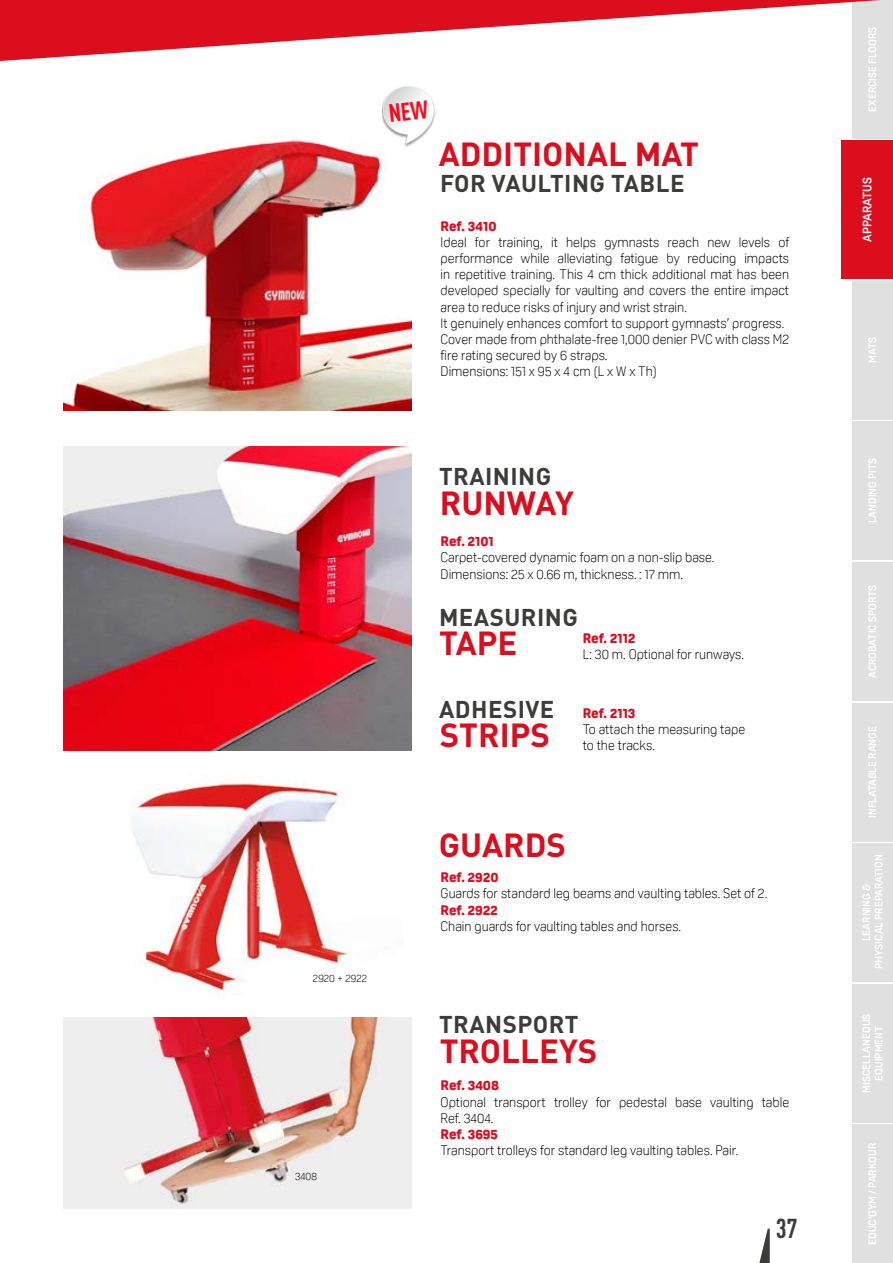
<style>
.page{position:relative;width:893px;height:1263px;background:#fff}
.page>*{position:absolute;margin:0;border:0;box-sizing:border-box;transform-origin:0 0}
.t1{font:700 33px "DIN Pro";color:#dc0d1d}
.t2{font:700 condensed 27px "DIN Pro";color:#3c3c3b}
.t3{font:700 24px "DIN Pro";letter-spacing:.02em;color:#3c3c3b}
.t4{font:300 13.5px/16.2px "Oscine";color:#000}
.t5{font:800 13.5px "Oscine";letter-spacing:-.005em;color:#dc0d1d}
.t6{font:700 12px "Oscine";color:#fff}
.t7{font:700 10.5px/12.6px "Oscine";color:#fff;text-align:center}
.t8{font:300 10.5px "Oscine";color:#000}
</style>
<div class="page">
<svg style="left:759px;top:1228px;width:11px;height:35px"></svg>
<div style="left:852px;top:0;width:41px;height:138px;background:#e0e0e0"></div>
<div style="left:841px;top:141px;width:52px;height:138px;background:#dc0d1d"></div>
<div style="left:852px;top:281px;width:41px;height:138px;background:#e0e0e0"></div>
<div style="left:852px;top:422px;width:41px;height:138px;background:#e0e0e0"></div>
<div style="left:852px;top:562px;width:41px;height:139px;background:#e0e0e0"></div>
<div style="left:852px;top:703px;width:41px;height:138px;background:#e0e0e0"></div>
<div style="left:852px;top:843px;width:41px;height:139px;background:#e0e0e0"></div>
<div style="left:852px;top:984px;width:41px;height:138px;background:#e0e0e0"></div>
<div style="left:852px;top:1125px;width:41px;height:138px;background:#e0e0e0"></div>
<svg style="left:0;top:0;width:880px;height:61px"></svg>
<img style="left:63px;top:103px;width:349px;height:307px">
<img style="left:63px;top:446px;width:349px;height:305px">
<img style="left:133px;top:782px;width:218px;height:213px">
<img style="left:63px;top:1017px;width:349px;height:191px">
<img style="left:383px;top:105px;width:54px;height:44px">
<svg style="left:383px;top:86px;width:51px;height:58px"></svg>
<p class="t8" style="left:313px;top:972px;width:56px">2920 + 2922</p>
<p class="t8" style="left:295px;top:1170px;width:23px">3408</p>
<h1 class="t1" style="left:439px;top:127px;width:262px">ADDITIONAL MAT</h1>
<h3 class="t3" style="left:440px;top:164px;width:246px">FOR VAULTING TABLE</h3>
<p class="t5" style="left:441px;top:218px;width:57px">Ref. 3410</p>
<p class="t4" style="left:441px;top:234px;width:350px">Ideal for training, it helps gymnasts reach new levels of performance while alleviating fatigue by reducing impacts in repetitive training. This 4 cm thick additional mat has been developed specially for vaulting and covers the entire impact area to reduce risks of injury and wrist strain.<br>It genuinely enhances comfort to support gymnasts’ progress.<br>Cover made from phthalate-free 1,000 denier PVC with class M2 fire rating secured by 6 straps.<br>Dimensions: 151 x 95 x 4 cm (L x W x Th)</p>
<h3 class="t3" style="left:439px;top:456px;width:114px">TRAINING</h3>
<h1 class="t1" style="left:440px;top:476px;width:136px">RUNWAY</h1>
<p class="t5" style="left:441px;top:534px;width:55px">Ref. 2101</p>
<p class="t4" style="left:441px;top:549px;width:275px">Carpet-covered dynamic foam on a non-slip base.<br>Dimensions: 25 x 0.66 m, thickness. : 17 mm.</p>
<h3 class="t3" style="left:439px;top:597px;width:141px">MEASURING</h3>
<h1 class="t1" style="left:439px;top:615px;width:80px">TAPE</h1>
<p class="t5" style="left:583px;top:630px;width:54px">Ref. 2112</p>
<p class="t4" style="left:583px;top:646px;width:163px">L: 30 m. Optional for runways.</p>
<h3 class="t3" style="left:439px;top:690px;width:117px">ADHESIVE</h3>
<h1 class="t1" style="left:440px;top:707px;width:112px">STRIPS</h1>
<p class="t5" style="left:583px;top:705px;width:54px">Ref. 2113</p>
<p class="t4" style="left:583px;top:721px;width:164px">To attach the measuring tape to the tracks.</p>
<h1 class="t1" style="left:439px;top:817px;width:129px">GUARDS</h1>
<p class="t5" style="left:441px;top:870px;width:59px">Ref. 2920</p>
<p class="t4" style="left:441px;top:885px;width:328px">Guards for standard leg beams and vaulting tables. Set of 2.</p>
<p class="t5" style="left:441px;top:902px;width:59px">Ref. 2922</p>
<p class="t4" style="left:441px;top:918px;width:242px">Chain guards for vaulting tables and horses.</p>
<h3 class="t3" style="left:439px;top:1004px;width:141px">TRANSPORT</h3>
<h1 class="t1" style="left:440px;top:1024px;width:159px">TROLLEYS</h1>
<p class="t5" style="left:441px;top:1078px;width:60px">Ref. 3408</p>
<p class="t4" style="left:441px;top:1094px;width:350px">Optional transport trolley for pedestal base vaulting table<br>Ref. 3404.</p>
<p class="t5" style="left:441px;top:1126px;width:59px">Ref. 3695</p>
<p class="t4" style="left:441px;top:1142px;width:299px">Transport trolleys for standard leg vaulting tables. Pair.</p>
<h2 class="t2" style="left:776px;top:1208px;width:23px">37</h2>
<p class="t7" style="left:866px;top:111px;width:86px;rotate:-90deg">EXERCISE FLOORS</p>
<p class="t6" style="left:860px;top:242px;width:66px;rotate:-90deg">APPARATUS</p>
<p class="t7" style="left:866px;top:363px;width:27px;rotate:-90deg">MATS</p>
<p class="t7" style="left:866px;top:523px;width:67px;rotate:-90deg">LANDING PITS</p>
<p class="t7" style="left:866px;top:678px;width:95px;rotate:-90deg">ACROBATIC SPORTS</p>
<p class="t7" style="left:866px;top:818px;width:93px;rotate:-90deg">INFLATABLE RANGE</p>
<p class="t7" style="left:860px;top:969px;width:116px;rotate:-90deg">LEARNING &amp;<br>PHYSICAL PREPARATION</p>
<p class="t7" style="left:860px;top:1093px;width:81px;rotate:-90deg">MISCELLANEOUS<br>EQUIPMENT</p>
<p class="t7" style="left:866px;top:1245px;width:103px;rotate:-90deg">EDUC’GYM / PARKOUR</p>
</div>
